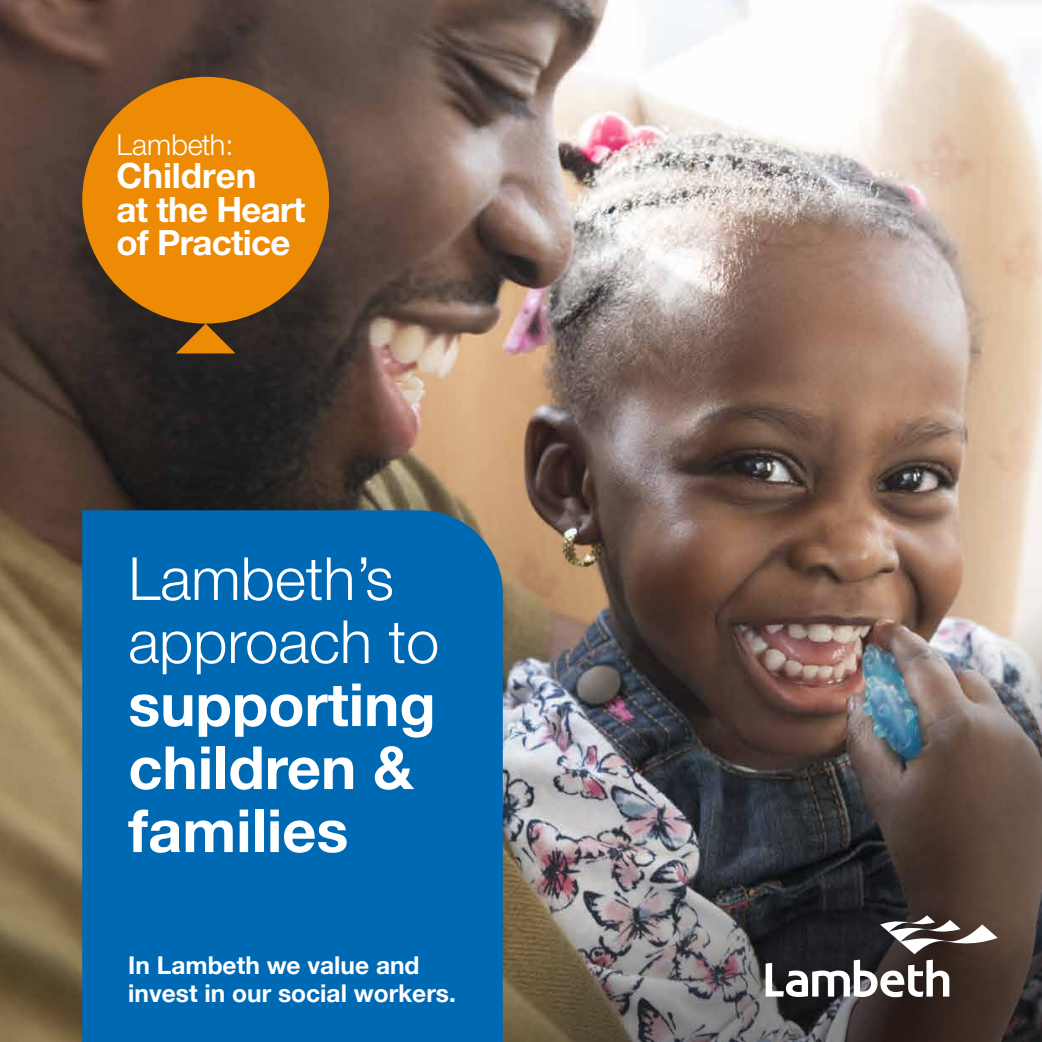
<style>
.page{position:relative;width:1042px;height:1042px;background:#fff}
.page>*{position:absolute;margin:0;border:0;box-sizing:border-box;transform-origin:0 0}
.t1{font:700 59.5px/63px "Helvetica Neue";color:#fff}
.t2{font:300 59.5px/63px "Helvetica Neue";color:#fff}
.t3{font:700 34.82px/33.2px "Helvetica Neue LT Std";letter-spacing:-.02em;color:#fff}
.t4{font:300 28.88px "Helvetica Neue LT Std";color:#fff}
.t5{font:700 24.5px/28px "Helvetica Neue";color:#fff}
</style>
<div class="page">
<img style="left:0;top:0;width:1042px;height:510px">
<img style="left:0;top:510px;width:1042px;height:532px">
<svg style="left:765px;top:915px;width:233px;height:82px"></svg>
<div style="left:82px;top:510px;width:421px;height:532px;background:#0069b4"></div>
<div style="left:82px;top:77px;width:247px;height:247px;background:#ee8b05;border-radius:50%"></div>
<svg style="left:176px;top:324px;width:59px;height:29px;background:#8c5713"></svg>
<p class="t4" style="left:117px;top:127px;width:118px">Lambeth:</p>
<h2 class="t3" style="left:117px;top:159px;width:190px">Children<br>at the Heart of Practice</h2>
<h1 class="t2" style="left:128px;top:543px;width:312px">Lambeth’s approach to</h1>
<h1 class="t1" style="left:128px;top:675px;width:309px">supporting children &amp; families</h1>
<p class="t5" style="left:128px;top:951px;width:329px">In Lambeth we value and invest in our social workers.</p>
</div>
